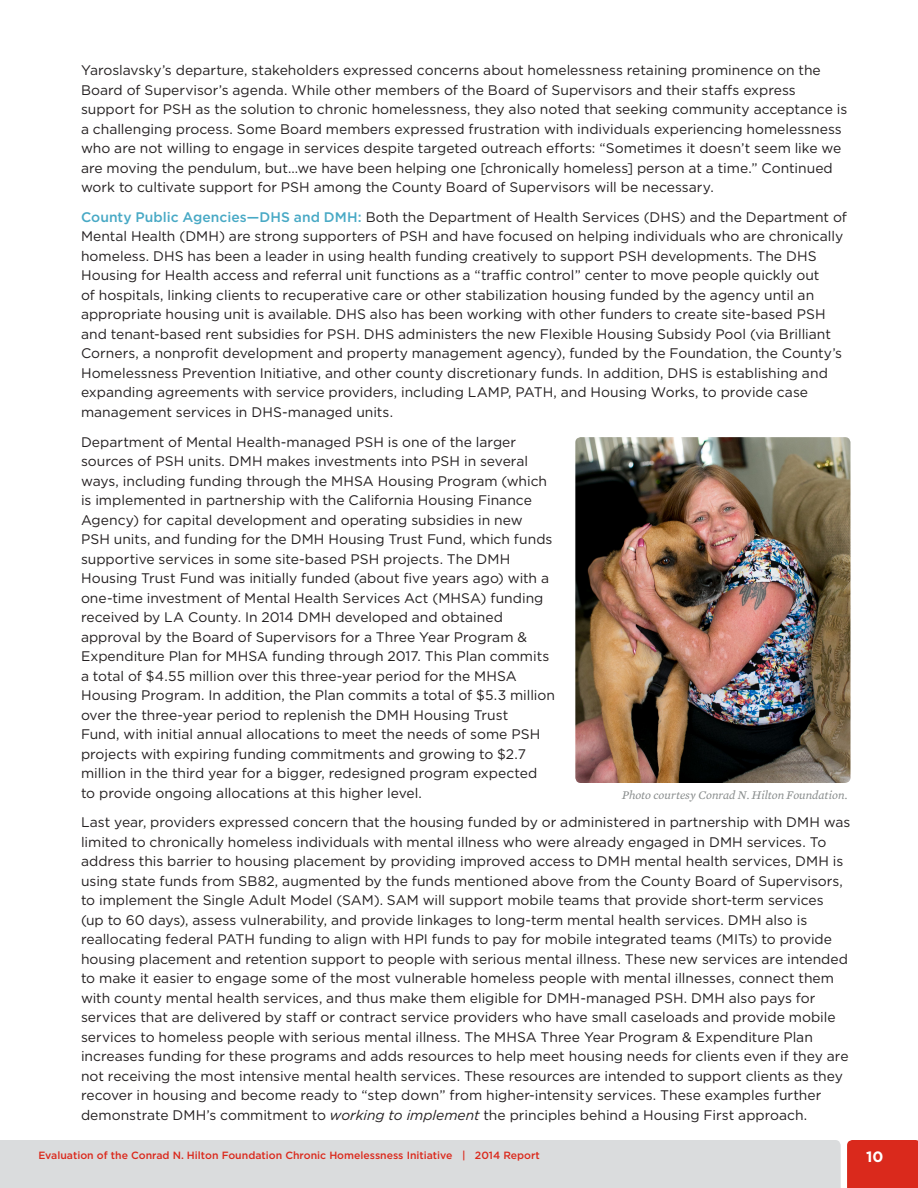
<style>
.page{position:relative;width:918px;height:1188px;background:#fff}
.page>*{position:absolute;margin:0;border:0;box-sizing:border-box;transform-origin:0 0}
.t1{font:700 15px "Gotham";color:#fff}
.t2{font:13.8px/19.5px "Gotham";color:#231f20}
.Exhibit_Source_note{font:italic 12px "Mercury Text G2";color:#898d8d}
.t3{font:500 10.5px "Gotham";color:#da291c}
.s1{font-weight:500;color:#48a9c5}
.s2{font-style:italic}
</style>
<div class="page">
<img style="left:575px;top:437px;width:275px;height:346px">
<div style="left:847px;top:1140px;width:71px;height:48px;background:#da291c"></div>
<div style="left:0;top:1140px;width:841px;height:48px;background:#dadcdd"></div>
<p class="t2" style="left:81px;top:60px;width:768px">Yaroslavsky’s departure, stakeholders expressed concerns about homelessness retaining prominence on the Board of Supervisor’s agenda. While other members of the Board of Supervisors and their staffs express support for PSH as the solution to chronic homelessness, they also noted that seeking community acceptance is a challenging process. Some Board members expressed frustration with individuals experiencing homelessness who are not willing to engage in services despite targeted outreach efforts: “Sometimes it doesn’t seem like we are moving the pendulum, but…we have been helping one [chronically homeless] person at a time.” Continued work to cultivate support for PSH among the County Board of Supervisors will be necessary.</p>
<p class="t2" style="left:81px;top:207px;width:768px"><span class="s1">County Public Agencies—DHS and DMH:</span> Both the Department of Health Services (DHS) and the Department of Mental Health (DMH) are strong supporters of PSH and have focused on helping individuals who are chronically homeless. DHS has been a leader in using health funding creatively to support PSH developments. The DHS Housing for Health access and referral unit functions as a “traffic control” center to move people quickly out<br>of hospitals, linking clients to recuperative care or other stabilization housing funded by the agency until an appropriate housing unit is available. DHS also has been working with other funders to create site-based PSH and tenant-based rent subsidies for PSH. DHS administers the new Flexible Housing Subsidy Pool (via Brilliant Corners, a nonprofit development and property management agency), funded by the Foundation, the County’s Homelessness Prevention Initiative, and other county discretionary funds. In addition, DHS is establishing and expanding agreements with service providers, including LAMP, PATH, and Housing Works, to provide case management services in DHS-managed units.</p>
<p class="t2" style="left:81px;top:432px;width:476px">Department of Mental Health-managed PSH is one of the larger sources of PSH units. DMH makes investments into PSH in several ways, including funding through the MHSA Housing Program (which is implemented in partnership with the California Housing Finance Agency) for capital development and operating subsidies in new PSH units, and funding for the DMH Housing Trust Fund, which funds supportive services in some site-based PSH projects. The DMH Housing Trust Fund was initially funded (about five years ago) with a one-time investment of Mental Health Services Act (MHSA) funding received by LA County. In 2014 DMH developed and obtained approval by the Board of Supervisors for a Three Year Program &amp; Expenditure Plan for MHSA funding through 2017. This Plan commits a total of $4.55 million over this three-year period for the MHSA Housing Program. In addition, the Plan commits a total of $5.3 million over the three-year period to replenish the DMH Housing Trust<br>Fund, with initial annual allocations to meet the needs of some PSH projects with expiring funding commitments and growing to $2.7 million in the third year for a bigger, redesigned program expected<br>to provide ongoing allocations at this higher level.</p>
<p class="t2" style="left:81px;top:812px;width:771px">Last year, providers expressed concern that the housing funded by or administered in partnership with DMH was limited to chronically homeless individuals with mental illness who were already engaged in DMH services. To address this barrier to housing placement by providing improved access to DMH mental health services, DMH is using state funds from SB82, augmented by the funds mentioned above from the County Board of Supervisors, to implement the Single Adult Model (SAM). SAM will support mobile teams that provide short-term services<br>(up to 60 days), assess vulnerability, and provide linkages to long-term mental health services. DMH also is reallocating federal PATH funding to align with HPI funds to pay for mobile integrated teams (MITs) to provide housing placement and retention support to people with serious mental illness. These new services are intended to make it easier to engage some of the most vulnerable homeless people with mental illnesses, connect them with county mental health services, and thus make them eligible for DMH-managed PSH. DMH also pays for services that are delivered by staff or contract service providers who have small caseloads and provide mobile services to homeless people with serious mental illness. The MHSA Three Year Program &amp; Expenditure Plan increases funding for these programs and adds resources to help meet housing needs for clients even if they are not receiving the most intensive mental health services. These resources are intended to support clients as they recover in housing and become ready to “step down” from higher-intensity services. These examples further demonstrate DMH’s commitment to <span class="s2">working to implement</span> the principles behind a Housing First approach.</p>
<p class="Exhibit_Source_note" style="left:622px;top:786px;width:227px">Photo courtesy Conrad N. Hilton Foundation.</p>
<p class="t3" style="left:38px;top:1148px;width:503px">Evaluation of the Conrad N. Hilton Foundation Chronic Homelessness Initiative | 2014 Report</p>
<p class="t1" style="left:866px;top:1147px;width:19px">10</p>
</div>
